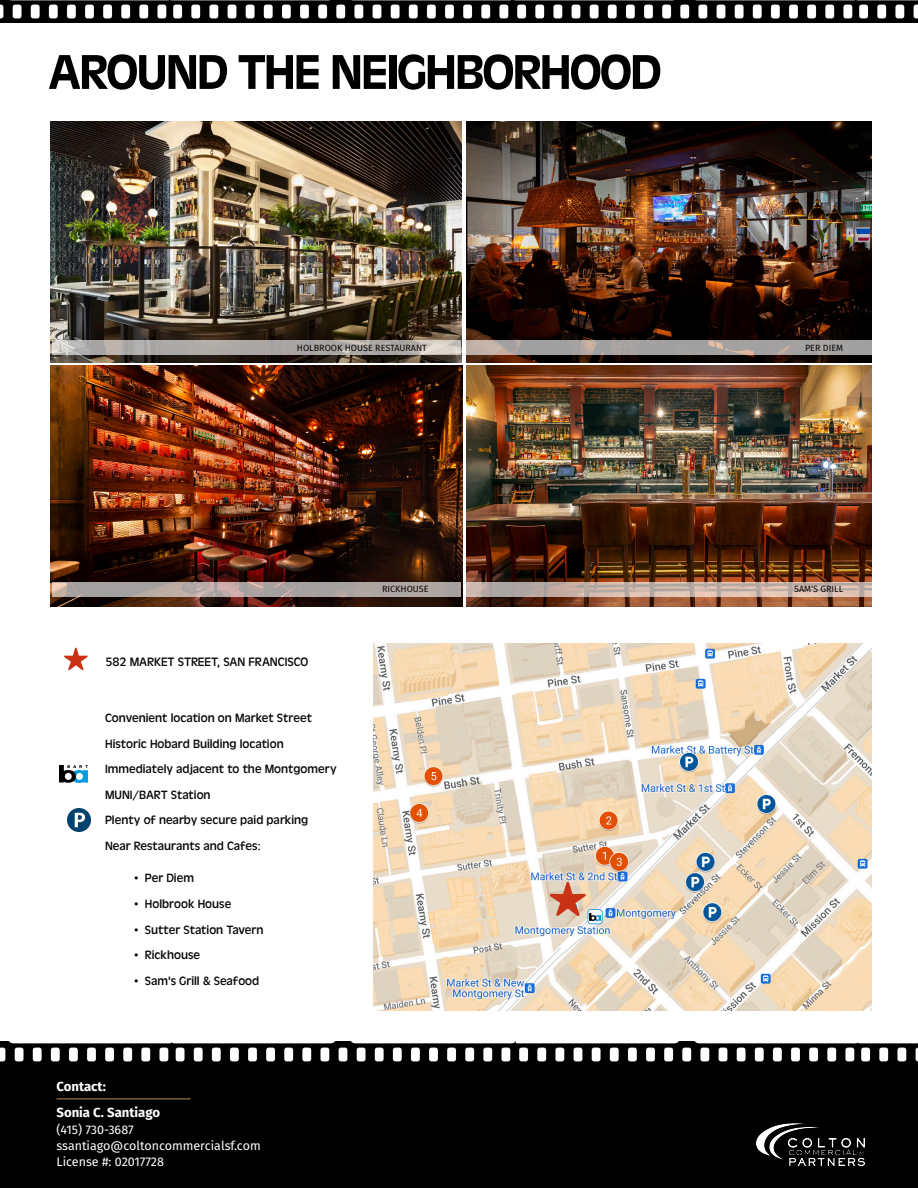
<style>
.page{position:relative;width:918px;height:1188px;background:#fff}
.page>*{position:absolute;margin:0;border:0;box-sizing:border-box;transform-origin:0 0}
.t1{font:500 50.7px "Antique Oli";letter-spacing:-.04em;color:#000}
.t2{font:700 13.2px/25.7px "Fira Sans";color:#fff}
.t3{font:12.6px/16px "Fira Sans";color:#fff}
.t4{font:12.6px "Antique Oli";letter-spacing:-.005em;color:#080707}
.t5{font:12.45px/25.5px "Antique Oli";color:#080707}
.t6{font:9px "Fira Sans";color:#080707}
.s1{font-family:"Times New Roman"}
</style>
<div class="page">
<div style="left:0;top:1066px;width:918px;height:122px;background:#000"></div>
<img style="left:0;top:0;width:918px;height:22px">
<img style="left:0;top:1041px;width:918px;height:25px">
<img style="left:373px;top:643px;width:499px;height:367px">
<img style="left:51px;top:122px;width:410px;height:240px">
<img style="left:467px;top:122px;width:405px;height:240px">
<img style="left:60px;top:766px;width:27px;height:17px">
<img style="left:67px;top:808px;width:23px;height:24px">
<svg style="left:53px;top:341px;width:408px;height:14px;background:#b2afab"></svg>
<svg style="left:466px;top:341px;width:406px;height:14px;background:#a8a3a1"></svg>
<svg style="left:550px;top:882px;width:36px;height:34px"></svg>
<hr style="left:56px;top:1099px;width:135px;height:1px;background:#b38e5a">
<img style="left:756px;top:1124px;width:109px;height:42px">
<img style="left:50px;top:366px;width:413px;height:240px">
<svg style="left:52px;top:582px;width:408px;height:14px;background:#afa5a2"></svg>
<img style="left:467px;top:366px;width:405px;height:240px">
<svg style="left:467px;top:582px;width:405px;height:14px;background:#c6b2a8"></svg>
<svg style="left:64px;top:648px;width:24px;height:22px"></svg>
<h1 class="t1" style="left:48px;top:44px;width:615px">AROUND THE NEIGHBORHOOD</h1>
<p class="t6" style="left:297px;top:341px;width:131px">HOLBROOK HOUSE RESTAURANT</p>
<p class="t6" style="left:805px;top:341px;width:40px">PER DIEM</p>
<p class="t4" style="left:105px;top:655px;width:204px">582 MARKET STREET, SAN FRANCISCO</p>
<p class="t5" style="left:105px;top:705px;width:233px">Convenient location on Market Street<br>Historic Hobard Building location<br>Immediately adjacent to the Montgomery<br>MUNI/BART Station<br>Plenty of nearby secure paid parking<br>Near Restaurants and Cafes:</p>
<p class="t5" style="left:134px;top:866px;width:61px"><span class="s1">•</span> Per Diem</p>
<p class="t5" style="left:134px;top:891px;width:99px"><span class="s1">•</span> Holbrook House</p>
<p class="t5" style="left:134px;top:917px;width:131px"><span class="s1">•</span> Sutter Station Tavern</p>
<p class="t5" style="left:134px;top:942px;width:67px"><span class="s1">•</span> Rickhouse</p>
<p class="t5" style="left:134px;top:968px;width:127px"><span class="s1">•</span> Sam's Grill &amp; Seafood</p>
<p class="t2" style="left:56px;top:1073px;width:105px">Contact:<br>Sonia C. Santiago</p>
<p class="t3" style="left:56px;top:1121px;width:206px">(415) 730-3687 ssantiago@coltoncommercialsf.com<br>License #: 02017728</p>
<p class="t6" style="left:382px;top:582px;width:48px">RICKHOUSE</p>
<p class="t6" style="left:794px;top:582px;width:51px">SAM'S GRILL</p>
</div>
